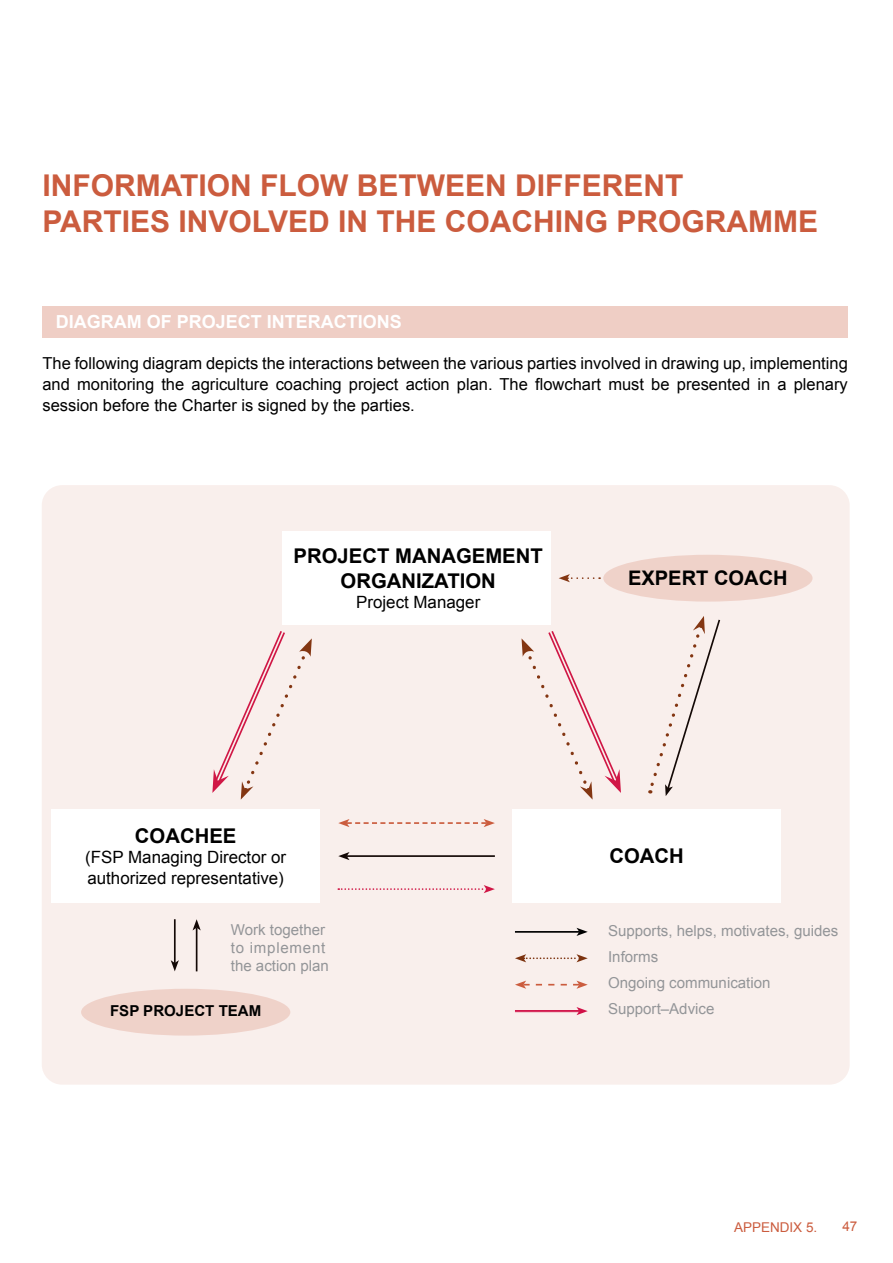
<style>
.page{position:relative;width:893px;height:1263px;background:#fff}
.page>*{position:absolute;margin:0;border:0;box-sizing:border-box;transform-origin:0 0}
.t1{font:700 30px/36px "Arial";color:#cb5c3e}
.t2{font:700 20.25px/24.3px "Arial";color:#000;text-align:center}
.t3{font:700 20.1px "Arial";color:#000}
.t4{font:700 18px "Arial";color:#fff}
.t5{font:16.95px/20.2px "Arial";color:#000}
.t6{font:16.5px/21px "Arial";color:#000;text-align:justify}
.t7{font:15px/26.1px "Arial";color:#939598}
.t8{font:700 15px "Arial";color:#000}
.t9{font:13.5px "Arial";color:#cb5c3e}
</style>
<div class="page">
<div style="left:42px;top:306px;width:806px;height:31px;background:#efcec5"></div>
<div style="left:42px;top:485px;width:808px;height:600px;background:#f9efec;border-radius:20px"></div>
<div style="left:603px;top:555px;width:210px;height:47px;background:#efd2c9;border-radius:50%"></div>
<div style="left:81px;top:989px;width:209px;height:46px;background:#efd2c9;border-radius:50%"></div>
<div style="left:282px;top:531px;width:268px;height:94px;background:#fff"></div>
<div style="left:513px;top:809px;width:268px;height:94px;background:#fff"></div>
<div style="left:52px;top:809px;width:268px;height:94px;background:#fff"></div>
<hr style="left:515px;top:931px;width:64px;height:2px;background:#000">
<svg style="left:576px;top:928px;width:12px;height:8px"></svg>
<svg style="left:515px;top:954px;width:73px;height:8px"></svg>
<svg style="left:515px;top:980px;width:73px;height:9px"></svg>
<hr style="left:515px;top:1010px;width:64px;height:1px;background:#d11047">
<hr style="left:515px;top:1011px;width:64px;height:1px;background:#d11047">
<svg style="left:576px;top:1007px;width:12px;height:8px"></svg>
<h1 class="t1" style="left:42px;top:168px;width:777px">INFORMATION FLOW BETWEEN DIFFERENT<br>PARTIES INVOLVED IN THE COACHING PROGRAMME</h1>
<p class="t4" style="left:56px;top:310px;width:348px">DIAGRAM OF PROJECT INTERACTIONS</p>
<p class="t6" style="left:42px;top:353px;width:807px">The following diagram depicts the interactions between the various parties involved in drawing up, implementing and monitoring the agriculture coaching project action plan. The flowchart must be presented in a plenary session before the Charter is signed by the parties.</p>
<p class="t2" style="left:294px;top:545px;width:251px">PROJECT MANAGEMENT<br>ORGANIZATION</p>
<p class="t5" style="left:356px;top:592px;width:126px">Project Manager</p>
<p class="t3" style="left:628px;top:565px;width:161px">EXPERT COACH</p>
<p class="t2" style="left:135px;top:825px;width:103px">COACHEE</p>
<p class="t5" style="left:85px;top:847px;width:202px">(FSP Managing Director or authorized representative)</p>
<p class="t2" style="left:609px;top:845px;width:76px">COACH</p>
<p class="t7" style="left:231px;top:921px;width:99px;line-height:18.1px">Work together to implement the action plan</p>
<p class="t7" style="left:608px;top:917px;width:232px">Supports, helps, motivates, guides<br>Informs<br>Ongoing communication<br>Support–Advice</p>
<p class="t8" style="left:110px;top:1001px;width:153px">FSP PROJECT TEAM</p>
<p class="t9" style="left:734px;top:1218px;width:85px">APPENDIX 5.</p>
<p class="t9" style="left:842px;top:1217px;width:17px">47</p>
</div>
